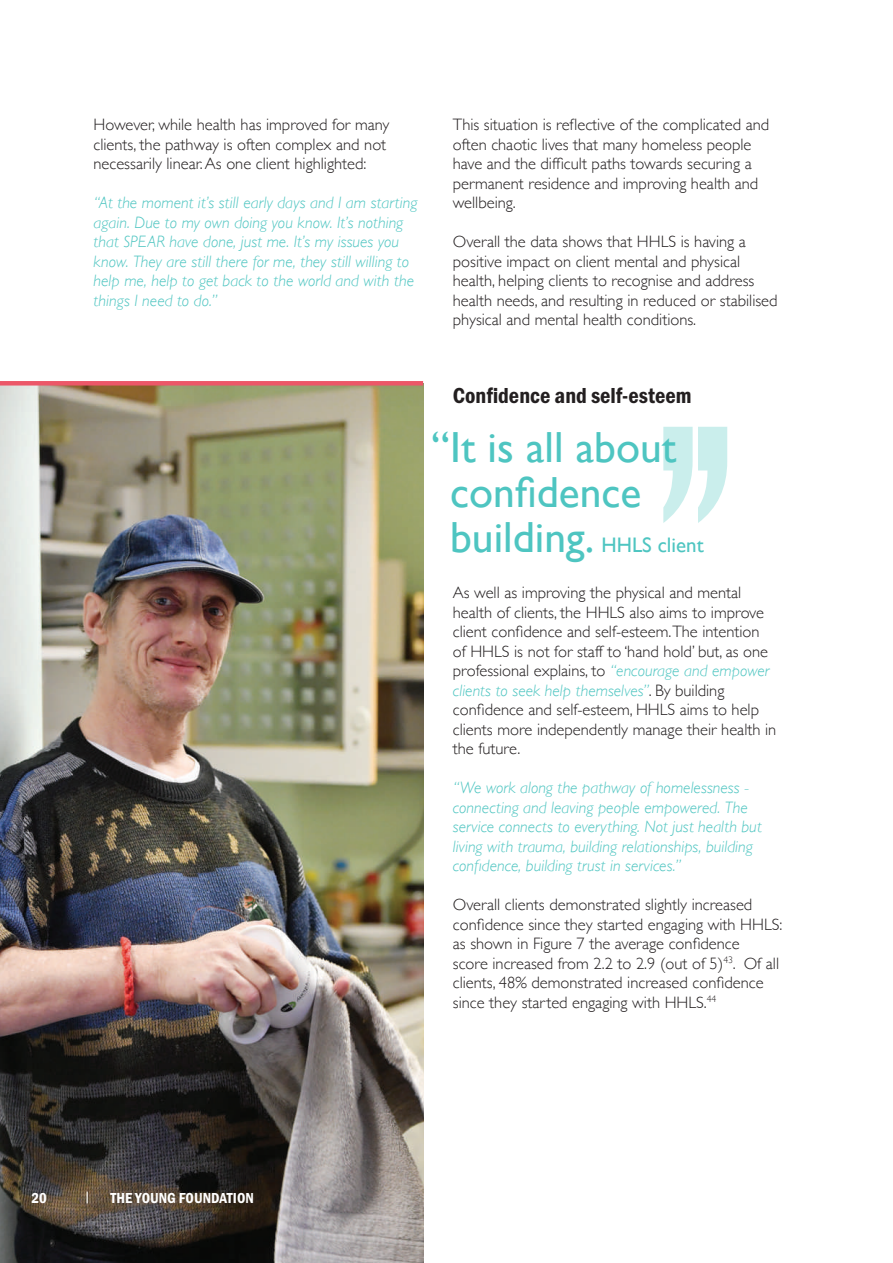
<style>
.page{position:relative;width:893px;height:1263px;background:#fff}
.page>*{position:absolute;margin:0;border:0;box-sizing:border-box;transform-origin:0 0}
.t1{font:300 450px "Gill Sans";color:#caeeec}
.t2{font:43.5px/45px "Gill Sans";color:#4ec5c1;text-align:center}
.t3{font:22.5px "Franklin Gothic URW Con Dem";color:#231f20}
.t4{font:21px "Gill Sans";color:#4ec5c1}
.t5{font:300 16.5px/19.5px "Gill Sans";color:#231f20}
.t6{font:italic 300 16.5px/19.5px "Gill Sans";letter-spacing:.005em;color:#4ec5c1}
.t7{font:15px "Franklin Gothic URW Con Dem";color:#fff}
.s1{font-size:43.5px}
.s2{font-style:italic;color:#4ec5c1}
</style>
<div class="page">
<img style="left:0;top:385px;width:423px;height:878px">
<svg style="left:87px;top:1191px;width:1px;height:12px"></svg>
<hr style="left:0;top:381px;width:423px;height:4px;background:#ec5768">
<p class="t5" style="left:94px;top:114px;width:297px">However, while health has improved for many clients, the pathway is often complex and not necessarily linear. As one client highlighted:</p>
<p class="t6" style="left:94px;top:193px;width:325px">“At the moment it’s still early days and I am starting again. Due to my own doing you know. It’s nothing that SPEAR have done, just me. It’s my issues you know. They are still there for me, they still willing to help me, help to get back to the world and with the things I need to do.”</p>
<p class="t5" style="left:453px;top:114px;width:318px">This situation is reflective of the complicated and often chaotic lives that many homeless people have and the difficult paths towards securing a permanent residence and improving health and wellbeing.</p>
<p class="t5" style="left:453px;top:231px;width:326px">Overall the data shows that HHLS is having a positive impact on client mental and physical health, helping clients to recognise and address health needs, and resulting in reduced or stabilised physical and mental health conditions.</p>
<h3 class="t3" style="left:453px;top:381px;width:240px">Confidence and self-esteem</h3>
<h1 class="t1" style="left:638px;top:232px;width:116px">’’</h1>
<h2 class="t2" style="left:432px;top:424px;width:246px">“It is all about confidence</h2>
<p class="t4" style="left:450px;top:532px;width:255px"><span class="s1">building.</span> HHLS client</p>
<p class="t5" style="left:453px;top:582px;width:325px">As well as improving the physical and mental health of clients, the HHLS also aims to improve client confidence and self-esteem.The intention of HHLS is not for staff to ‘hand hold’ but, as one professional explains, to <span class="s2">“encourage and empower clients to seek help themselves”</span>. By building confidence and self-esteem, HHLS aims to help clients more independently manage their health in the future.</p>
<p class="t6" style="left:453px;top:778px;width:310px">“We work along the pathway of homelessness - connecting and leaving people empowered. The service connects to everything. Not just health but living with trauma, building relationships, building confidence, building trust in services.”</p>
<p class="t5" style="left:453px;top:894px;width:331px">Overall clients demonstrated slightly increased confidence since they started engaging with HHLS: as shown in Figure 7 the average confidence<br>score increased from 2.2 to 2.9 (out of 5)<sup>43</sup>. Of all clients, 48% demonstrated increased confidence since they started engaging with HHLS.<sup>44</sup></p>
<p class="t7" style="left:31px;top:1188px;width:17px">20</p>
<p class="t7" style="left:111px;top:1188px;width:145px">THE YOUNG FOUNDATION</p>
</div>
